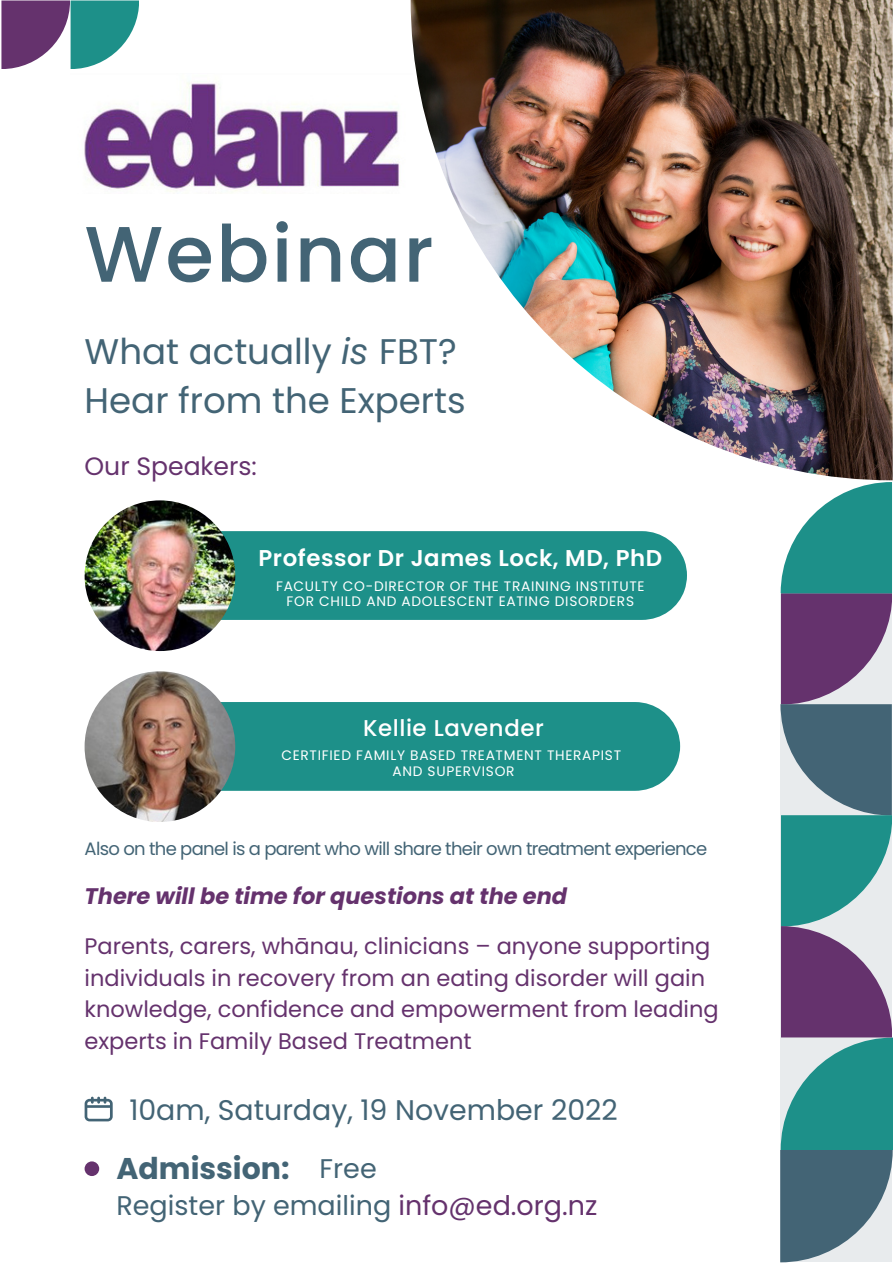
<style>
.page{position:relative;width:893px;height:1264px;background:#fff}
.page>*{position:absolute;margin:0;border:0;box-sizing:border-box;transform-origin:0 0}
.t1{font:500 78.6px "Poppins";letter-spacing:.03em;color:#436475}
.t2{font:35.55px/49.5px "Poppins";color:#436475}
.t3{font:700 30px "Poppins";color:#436475}
.t4{font:28.35px "Poppins";color:#436475}
.t5{font:27px "Poppins";color:#436475}
.t6{font:25.05px "Poppins";color:#65326d}
.t7{font:600 22.8px "Poppins";letter-spacing:.025em;color:#fff}
.t8{font:500 22.8px "Poppins";letter-spacing:.025em;color:#fff}
.t9{font:22.5px/31.5px "Poppins";color:#65326d}
.t10{font:italic 700 22.5px "Poppins";color:#65326d}
.t11{font:18px "Poppins";letter-spacing:-.04em;color:#436475}
.t12{font:13.8px/15.8px "Poppins";letter-spacing:.05em;color:#fff;text-align:center}
.s1{font-style:italic}
.s2{font-weight:400;font-size:27px}
.s3{color:#65326d}
</style>
<div class="page">
<img style="left:410px;top:0;width:482px;height:480px">
<svg style="left:780px;top:482px;width:112px;height:780px;background:#668897"></svg>
<svg style="left:1px;top:0;width:138px;height:69px"></svg>
<svg style="left:85px;top:1096px;width:28px;height:25px"></svg>
<div style="left:221px;top:531px;width:466px;height:89px;background:#1d9089"></div>
<img style="left:85px;top:500px;width:150px;height:151px;border-radius:50%">
<div style="left:221px;top:702px;width:459px;height:88px;background:#1d9089"></div>
<img style="left:85px;top:671px;width:150px;height:151px;border-radius:50%">
<div style="left:85px;top:1161px;width:14px;height:14px;background:#65326d;border-radius:50%"></div>
<img style="left:84px;top:73px;width:328px;height:121px">
<h1 class="t1" style="left:85px;top:199px;width:350px">Webinar</h1>
<h2 class="t2" style="left:85px;top:326px;width:382px">What actually <span class="s1">is</span> FBT?<br>Hear from the Experts</h2>
<p class="t6" style="left:85px;top:448px;width:174px">Our Speakers:</p>
<p class="t7" style="left:258px;top:542px;width:405px">Professor Dr James Lock, MD, PhD</p>
<p class="t12" style="left:276px;top:578px;width:370px">FACULTY CO-DIRECTOR OF THE TRAINING INSTITUTE<br>FOR CHILD AND ADOLESCENT EATING DISORDERS</p>
<p class="t8" style="left:363px;top:712px;width:182px">Kellie Lavender</p>
<p class="t12" style="left:281px;top:747px;width:341px">CERTIFIED FAMILY BASED TREATMENT THERAPIST<br>AND SUPERVISOR</p>
<p class="t11" style="left:85px;top:835px;width:624px">Also on the panel is a parent who will share their own treatment experience</p>
<p class="t10" style="left:85px;top:879px;width:484px">There will be time for questions at the end</p>
<p class="t9" style="left:85px;top:930px;width:635px">Parents, carers, whānau, clinicians – anyone supporting individuals in recovery from an eating disorder will gain knowledge, confidence and empowerment from leading experts in Family Based Treatment</p>
<p class="t4" style="left:129px;top:1090px;width:490px">10am, Saturday, 19 November 2022</p>
<h3 class="t3" style="left:116px;top:1147px;width:262px">Admission: <span class="s2">Free</span></h3>
<p class="t5" style="left:116px;top:1186px;width:482px">Register by emailing <span class="s3">info@ed.org.nz</span></p>
</div>
